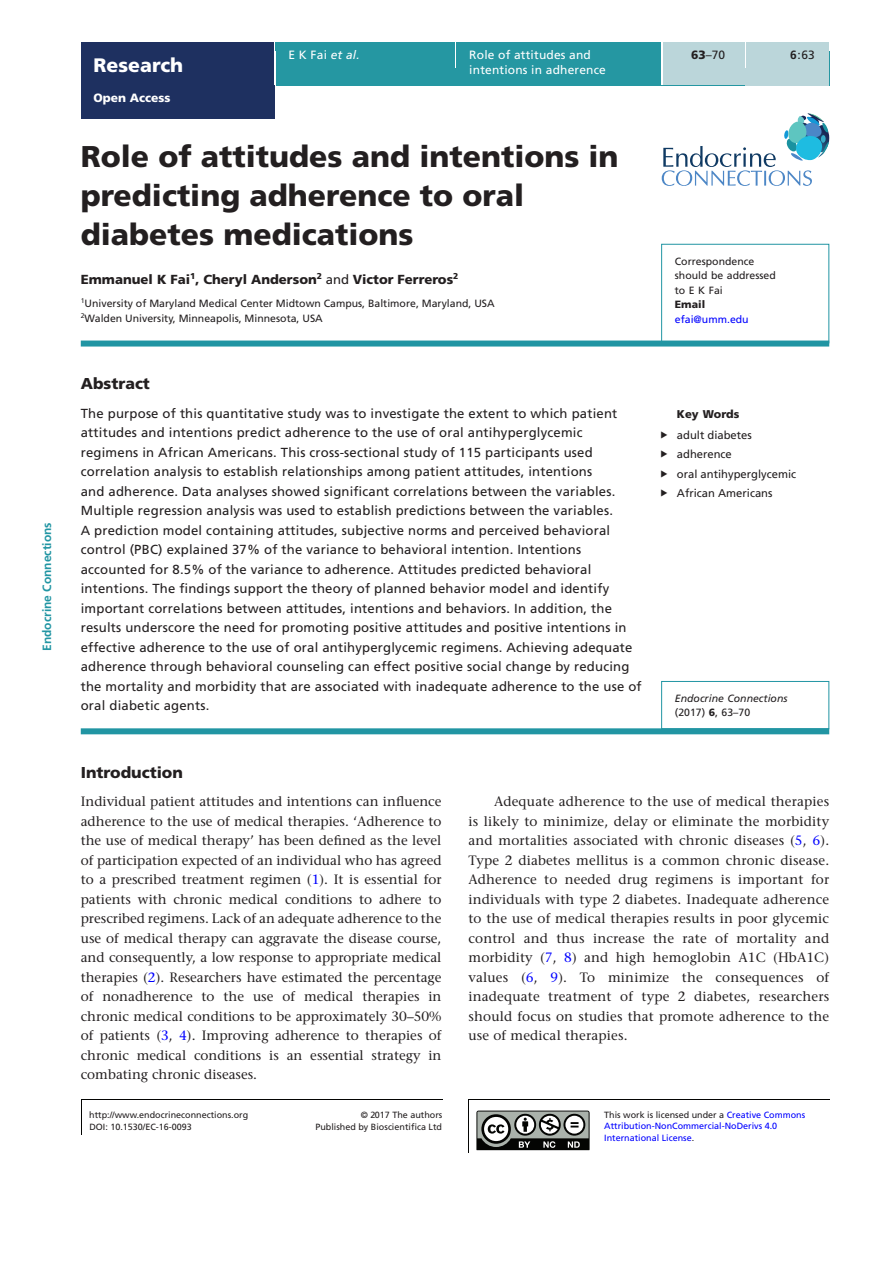
<style>
.page{position:relative;width:893px;height:1263px;background:#fff}
.page>*{position:absolute;margin:0;border:0;box-sizing:border-box;transform-origin:0 0}
.t1{font:900 30px/39px "Frutiger LT Std";color:#231f20}
.t2{font:900 19.5px "Frutiger LT Std";color:#fff}
.t3{font:900 15.75px "Frutiger LT Std";color:#231f20}
.t4{font:500 13.5px/19.5px "Stone Serif Std";letter-spacing:.005em;color:#231f20;text-align:justify}
.t5{font:13.2px/19.5px "Frutiger LT Std";letter-spacing:.015em;color:#231f20}
.t6{font:900 13.2px "Frutiger LT Std";color:#231f20}
.t7{font:12px "Frutiger LT Std";letter-spacing:.015em;color:#fff}
.t8{font:700 12px "Frutiger LT Std";color:#2195a3}
.t9{font:900 12px "Frutiger LT Std";color:#fff}
.t10{font:12px "Frutiger LT Std";color:#231f20}
.t11{font:11.25px/19.5px "Frutiger LT Std";color:#231f20}
.t12{font:900 11.25px "Frutiger LT Std";color:#231f20}
.t13{font:10.5px/14.7px "Frutiger LT Std";color:#231f20}
.t14{font:italic 10.5px/14.7px "Frutiger LT Std";color:#231f20}
.t15{font:10.5px "Frutiger LT Std";color:#00f}
.t16{font:900 10.5px "Frutiger LT Std";color:#231f20}
.t17{font:9px/11.9px "Frutiger LT Std";color:#231f20;text-align:right}
.t18{font:9px/11.2px "Frutiger LT Std";color:#00f}
.s1{font-style:italic}
.s2{font-weight:900}
.s3{font-weight:400}
.s4{font-weight:700}
.s5{font-style:normal}
.s6{font-weight:900;font-style:normal}
.s7{color:#00f}
.s8{color:#231f20}
</style>
<div class="page">
<hr style="left:81px;top:1099px;width:1px;height:36px;background:#040503">
<hr style="left:468px;top:1099px;width:1px;height:54px;background:#040503">
<hr style="left:81px;top:1099px;width:361px;height:1px;background:#040503">
<hr style="left:468px;top:1099px;width:361px;height:1px;background:#040503">
<div style="left:81px;top:43px;width:193px;height:76px;background:#1e3060"></div>
<div style="left:276px;top:51px;width:553px;height:34px;background:#2597a2"></div>
<div style="left:276px;top:43px;width:179px;height:8px;background:#2597a2"></div>
<svg style="left:455px;top:51px;width:1px;height:17px"></svg>
<div style="left:456px;top:43px;width:205px;height:42px;background:#2597a2"></div>
<hr style="left:661px;top:43px;width:2px;height:42px;background:#fff">
<div style="left:663px;top:43px;width:82px;height:42px;background:#bbd6da"></div>
<div style="left:745px;top:68px;width:84px;height:17px;background:#bbd6da"></div>
<hr style="left:745px;top:43px;width:2px;height:25px;background:#fff">
<div style="left:747px;top:43px;width:82px;height:25px;background:#bbd6da"></div>
<svg style="left:662px;top:113px;width:167px;height:73px"></svg>
<svg style="left:476px;top:1110px;width:114px;height:41px"></svg>
<div style="left:661px;top:244px;width:168px;height:99px;border:1px solid #2195a3"></div>
<div style="left:81px;top:341px;width:748px;height:6px;background:#2195a3"></div>
<div style="left:81px;top:728px;width:748px;height:6px;background:#2195a3"></div>
<div style="left:661px;top:681px;width:168px;height:48px;border:1px solid #2195a3"></div>
<p class="t8" style="left:40px;top:651px;width:130px;rotate:-90deg">Endocrine Connections</p>
<h2 class="t2" style="left:94px;top:54px;width:91px">Research</h2>
<p class="t9" style="left:94px;top:91px;width:79px">Open Access</p>
<p class="t7" style="left:289px;top:48px;width:73px">E K Fai <span class="s1">et al.</span></p>
<p class="t7" style="left:469px;top:48px;width:123px">Role of attitudes and</p>
<p class="t10" style="left:691px;top:48px;width:36px"><span class="s2">63</span>–70</p>
<p class="t7" style="left:469px;top:63px;width:138px">intentions in adherence</p>
<h1 class="t1" style="left:81px;top:136px;width:539px">Role of attitudes and intentions in predicting adherence to oral diabetes medications</h1>
<p class="t6" style="left:81px;top:271px;width:379px">Emmanuel K Fai<sup>1</sup>, Cheryl Anderson<sup>2</sup> <span class="s3">and</span> Victor Ferreros<sup>2</sup></p>
<p class="t13" style="left:81px;top:296px;width:415px"><sup>1</sup>University of Maryland Medical Center Midtown Campus, Baltimore, Maryland, USA<br><sup>2</sup>Walden University, Minneapolis, Minnesota, USA</p>
<p class="t13" style="left:675px;top:254px;width:102px">Correspondence should be addressed to E K Fai</p>
<p class="t16" style="left:675px;top:298px;width:32px">Email</p>
<p class="t15" style="left:675px;top:313px;width:75px">efai@umm.edu</p>
<p class="t10" style="left:790px;top:48px;width:26px"><span class="s4">6</span>:63</p>
<p class="t3" style="left:81px;top:374px;width:71px">Abstract</p>
<p class="t5" style="left:81px;top:403px;width:562px">The purpose of this quantitative study was to investigate the extent to which patient attitudes and intentions predict adherence to the use of oral antihyperglycemic regimens in African Americans. This cross-sectional study of 115 participants used correlation analysis to establish relationships among patient attitudes, intentions<br>and adherence. Data analyses showed significant correlations between the variables.<br>Multiple regression analysis was used to establish predictions between the variables.<br>A prediction model containing attitudes, subjective norms and perceived behavioral control (PBC) explained 37% of the variance to behavioral intention. Intentions accounted for 8.5% of the variance to adherence. Attitudes predicted behavioral intentions. The findings support the theory of planned behavior model and identify important correlations between attitudes, intentions and behaviors. In addition, the results underscore the need for promoting positive attitudes and positive intentions in effective adherence to the use of oral antihyperglycemic regimens. Achieving adequate adherence through behavioral counseling can effect positive social change by reducing the mortality and morbidity that are associated with inadequate adherence to the use of oral diabetic agents.</p>
<p class="t12" style="left:677px;top:407px;width:64px">Key Words</p>
<p class="t11" style="left:677px;top:425px;width:121px">adult diabetes adherence<br>oral antihyperglycemic<br>African Americans</p>
<p class="t14" style="left:675px;top:691px;width:114px">Endocrine Connections <span class="s5">(2017)</span> <span class="s6">6</span><span class="s5">, 63–70</span></p>
<p class="t3" style="left:81px;top:763px;width:104px">Introduction</p>
<p class="t4" style="left:81px;top:792px;width:362px">Individual patient attitudes and intentions can influence adherence to the use of medical therapies. ‘Adherence to the use of medical therapy’ has been defined as the level of participation expected of an individual who has agreed to a prescribed treatment regimen (<span class="s7">1</span>). It is essential for patients with chronic medical conditions to adhere to prescribed regimens. Lack of an adequate adherence to the use of medical therapy can aggravate the disease course, and consequently, a low response to appropriate medical therapies (<span class="s7">2</span>). Researchers have estimated the percentage of nonadherence to the use of medical therapies in chronic medical conditions to be approximately 30–50% of patients (<span class="s7">3</span>, <span class="s7">4</span>). Improving adherence to therapies of chronic medical conditions is an essential strategy in combating chronic diseases.</p>
<p class="t4" style="left:468px;top:792px;width:362px;text-indent:26px">Adequate adherence to the use of medical therapies is likely to minimize, delay or eliminate the morbidity and mortalities associated with chronic diseases (<span class="s7">5</span>, <span class="s7">6</span>).<br>Type 2 diabetes mellitus is a common chronic disease.<br>Adherence to needed drug regimens is important for individuals with type 2 diabetes. Inadequate adherence to the use of medical therapies results in poor glycemic control and thus increase the rate of mortality and morbidity (<span class="s7">7</span>, <span class="s7">8</span>) and high hemoglobin A1C (HbA1C) values (<span class="s7">6</span>, <span class="s7">9</span>). To minimize the consequences of inadequate treatment of type 2 diabetes, researchers should focus on studies that promote adherence to the use of medical therapies.</p>
<p class="t17" style="left:89px;top:1109px;width:161px">http://www.endocrineconnections.org</p>
<p class="t17" style="left:315px;top:1109px;width:128px">© 2017 The authors<br>Published by Bioscientifica Ltd</p>
<p class="t18" style="left:604px;top:1109px;width:203px"><span class="s8">This work is licensed under a</span> Creative Commons<br>Attribution-NonCommercial-NoDerivs 4.0<br>International License<span class="s8">.</span></p>
<p class="t17" style="left:89px;top:1121px;width:104px">DOI: 10.1530/EC-16-0093</p>
</div>
